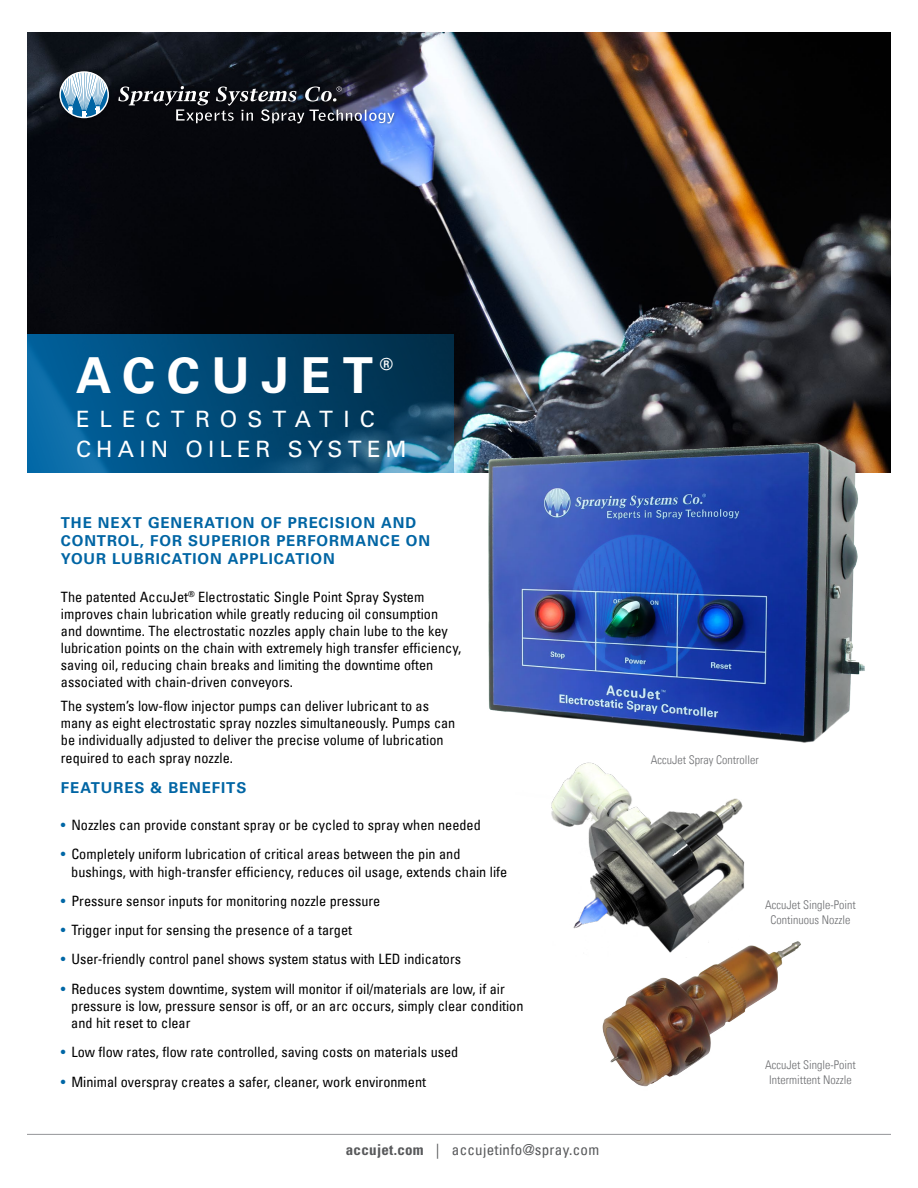
<style>
.page{position:relative;width:918px;height:1188px;background:#fff}
.page>*{position:absolute;margin:0;border:0;box-sizing:border-box;transform-origin:0 0}
.t1{font:700 49.5px "Univers LT Std";letter-spacing:.235em;color:#fff}
.t2{font:22.5px/30px "Univers LT Std";letter-spacing:.43em;color:#fff}
.t3{font:700 16.65px "Univers LT Std";color:#fff}
.t4{font:700 15px/18px "Univers LT Std";letter-spacing:.06em;color:#0065a4}
.t5{font:condensed 15px "Univers LT";letter-spacing:.02em;color:#58595b}
.t6{font:condensed 14.25px/17.1px "Univers LT";color:#000}
.t7{font:300 condensed 12px/14.4px "Univers LT";color:#6d6e71;text-align:center}
.s1{color:#0067a6}
.s2{font-family:"Univers LT Std";font-weight:700}
</style>
<div class="page">
<img style="left:27px;top:32px;width:864px;height:440px">
<div style="left:56px;top:68px;width:342px;height:59px;background:#000;opacity:.44"></div>
<svg style="left:59px;top:71px;width:50px;height:47px"></svg>
<svg style="left:118px;top:86px;width:276px;height:37px;background:#3c3f4b"></svg>
<svg style="left:27px;top:335px;width:427px;height:137px;background:#054e7a"></svg>
<img style="left:462px;top:409px;width:429px;height:334px">
<img style="left:551px;top:762px;width:194px;height:167px">
<img style="left:586px;top:924px;width:215px;height:163px">
<hr style="left:27px;top:1134px;width:864px;height:1px;background:#939598">
<h1 class="t1" style="left:76px;top:346px;width:298px">ACCUJET</h1>
<p class="t3" style="left:380px;top:355px;width:15px">®</p>
<h2 class="t2" style="left:76px;top:404px;width:300px">ELECTROSTATIC<br>CHAI N OILER</h2>
<h2 class="t2" style="left:288px;top:434px;width:58px">SYSTE</h2>
<h2 class="t2" style="left:385px;top:434px;width:23px">M</h2>
<p class="t4" style="left:61px;top:513px;width:371px">THE NEXT GENERATION OF PRECISION AND<br>CONTROL, FOR SUPERIOR PERFORMANCE ON<br>YOUR LUBRICAT</p>
<p class="t4" style="left:192px;top:549px;width:93px">ION APPLICAT</p>
<p class="t4" style="left:305px;top:549px;width:31px">ION</p>
<p class="t6" style="left:61px;top:588px;width:402px">The patented AccuJet<sup>®</sup> Electrostatic Single Point Spray System improves chain lubrication while greatly reducing oil consumption and downtime. The electrostatic nozzles apply chain lube to the key lubrication points on the chain with extremely high transfer efficiency, saving oil, reducing chain breaks and limiting the downtime often associated with chain-driven conveyors.</p>
<p class="t6" style="left:61px;top:697px;width:396px">The system’s low-flow injector pumps can deliver lubricant to as many as eight electrostatic spray nozzles simultaneously. Pumps can be individually adjusted to deliver the precise volume of lubrication required to each spray nozzle.</p>
<p class="t4" style="left:61px;top:779px;width:11px">FEATU</p>
<p class="t4" style="left:114px;top:779px;width:133px">RES &amp; BENEFITS</p>
<p class="t6" style="left:61px;top:816px;width:421px"><span class="s1">•</span> Nozzles can provide constant spray or be cycled to spray when needed</p>
<p class="t6" style="left:71px;top:846px;width:438px;text-indent:-10px"><span class="s1">•</span> Completely uniform lubrication of critical areas between the pin and bushings, with high-transfer efficiency, reduces oil usage, extends chain life</p>
<p class="t6" style="left:61px;top:892px;width:321px"><span class="s1">•</span> Pressure sensor inputs for monitoring nozzle pressure</p>
<p class="t6" style="left:61px;top:921px;width:293px"><span class="s1">•</span> Trigger input for sensing the presence of a target</p>
<p class="t6" style="left:61px;top:950px;width:402px"><span class="s1">•</span> User-friendly control panel shows system status with LED indicators</p>
<p class="t6" style="left:71px;top:980px;width:454px;text-indent:-10px"><span class="s1">•</span> Reduces system downtime, system will monitor if oil/materials are low, if air pressure is low, pressure sensor is off, or an arc occurs, simply clear condition and hit reset to clear</p>
<p class="t6" style="left:61px;top:1043px;width:399px"><span class="s1">•</span> Low flow rates, flow rate controlled, saving costs on materials used</p>
<p class="t6" style="left:61px;top:1073px;width:367px"><span class="s1">•</span> Minimal overspray creates a safer, cleaner, work environment</p>
<p class="t5" style="left:346px;top:1140px;width:255px"><span class="s2">accujet.com</span> | accujetinfo@spray.com</p>
<p class="t7" style="left:651px;top:752px;width:109px">AccuJet Spray Controller</p>
<p class="t7" style="left:765px;top:898px;width:92px">AccuJet Single-Point<br>Continuous Nozzle</p>
<p class="t7" style="left:765px;top:1058px;width:92px">AccuJet Single-Point<br>Intermittent Nozzle</p>
</div>
